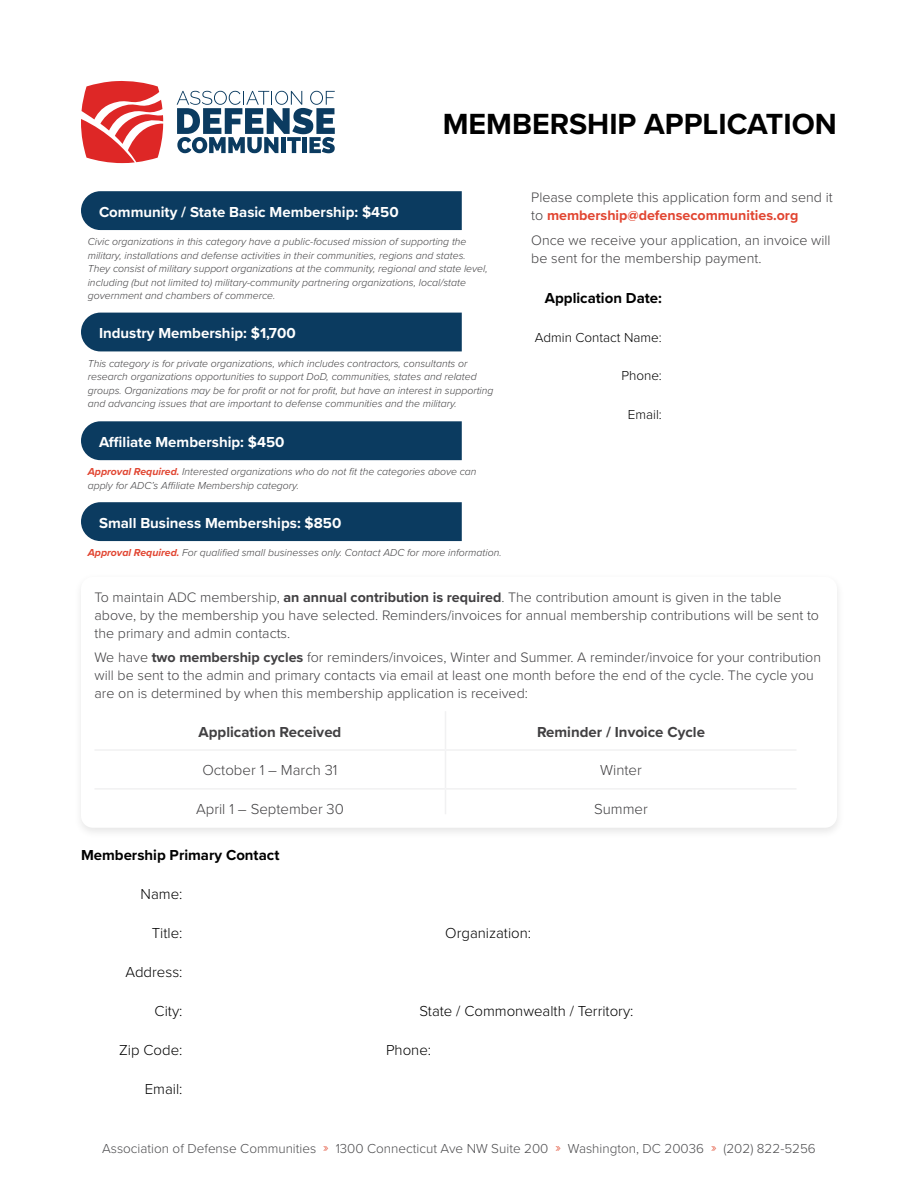
<style>
.page{position:relative;width:918px;height:1188px;background:#fff}
.page>*{position:absolute;margin:0;border:0;box-sizing:border-box;transform-origin:0 0}
.t1{font:700 30.15px "Proxima Nova";color:#000}
.t2{font:700 15px "Proxima Nova";color:#fff}
.t3{font:300 15px "Proxima Nova";color:#000}
.t4{font:300 15px "Proxima Nova";color:#414042}
.t5{font:700 15px "Proxima Nova";color:#414042}
.t6{font:700 15px "Proxima Nova";color:#000}
.t7{font:300 14.25px/18px "Proxima Nova";color:#414042}
.t8{font:300 13.5px "Proxima Nova";color:#4d4d4f}
.t9{font:300 13.5px "Proxima Nova";color:#000}
.t10{font:italic 300 10.5px/13.5px "Proxima Nova";color:#414042}
.s1{font-weight:700;color:#e14531}
.s2{font-weight:700}
.s3{color:#e25138}
</style>
<div class="page">
<div style="left:73px;top:572px;width:772px;height:267px;background:#000;opacity:.1"></div>
<div style="left:81px;top:577px;width:756px;height:251px;background:#fff;border-radius:12px"></div>
<hr style="left:445px;top:751px;width:1px;height:37px;background:#f1f1f2">
<hr style="left:94px;top:788px;width:352px;height:2px;background:#f1f1f2">
<hr style="left:446px;top:788px;width:350px;height:2px;background:#f1f1f2">
<svg style="left:445px;top:790px;width:1px;height:24px"></svg>
<hr style="left:445px;top:711px;width:1px;height:38px;background:#f1f1f2">
<hr style="left:94px;top:749px;width:352px;height:2px;background:#f1f1f2">
<hr style="left:446px;top:749px;width:350px;height:2px;background:#f1f1f2">
<div style="left:81px;top:191px;width:381px;height:39px;background:#0b3b60"></div>
<div style="left:81px;top:313px;width:381px;height:38px;background:#0b3b60"></div>
<div style="left:81px;top:421px;width:381px;height:39px;background:#0b3b60"></div>
<div style="left:81px;top:502px;width:381px;height:39px;background:#0b3b60"></div>
<svg style="left:81px;top:81px;width:82px;height:82px"></svg>
<svg style="left:177px;top:91px;width:158px;height:62px"></svg>
<h1 class="t1" style="left:443px;top:101px;width:396px">MEMBERSHIP APPLICATION</h1>
<h2 class="t2" style="left:99px;top:200px;width:301px">Community / State Basic Membership: $450</h2>
<p class="t10" style="left:88px;top:234px;width:402px">Civic organizations in this category have a public-focused mission of supporting the military, installations and defense activities in their communities, regions and states.<br>They consist of military support organizations at the community, regional and state level, including (but not limited to) military-community partnering organizations, local/state government and chambers of commerce.</p>
<h2 class="t2" style="left:99px;top:322px;width:198px">Industry Membership: $1,700</h2>
<p class="t10" style="left:88px;top:356px;width:407px">This category is for private organizations, which includes contractors, consultants or research organizations opportunities to support DoD, communities, states and related groups. Organizations may be for profit or not for profit, but have an interest in supporting and advancing issues that are important to defense communities and the military.</p>
<h2 class="t2" style="left:99px;top:430px;width:187px">Affiliate Membership: $450</h2>
<p class="t10" style="left:88px;top:464px;width:390px"><span class="s1">Approval Required.</span> Interested organizations who do not fit the categories above can apply for ADC’s Affiliate Membership category.</p>
<h2 class="t2" style="left:99px;top:511px;width:244px">Small Business Memberships: $850</h2>
<p class="t10" style="left:88px;top:545px;width:415px"><span class="s1">Approval Required.</span> For qualified small businesses only. Contact ADC for more information.</p>
<h3 class="t7" style="left:531px;top:188px;width:303px">Please complete this application form and send it to <span class="s1">membership@defensecommunities.org</span></h3>
<h3 class="t7" style="left:531px;top:231px;width:301px">Once we receive your application, an invoice will be sent for the membership payment.</h3>
<h2 class="t6" style="left:545px;top:287px;width:119px">Application Date:</h2>
<p class="t9" style="left:535px;top:327px;width:129px">Admin Contact Name:</p>
<p class="t9" style="left:621px;top:366px;width:42px">Phone:</p>
<p class="t9" style="left:628px;top:405px;width:36px">Email:</p>
<p class="t7" style="left:94px;top:587px;width:726px">To maintain ADC membership, <span class="s2">an annual contribution is required</span>. The contribution amount is given in the table above, by the membership you have selected. Reminders/invoices for annual membership contributions will be sent to the primary and admin contacts.</p>
<p class="t7" style="left:94px;top:648px;width:728px">We have <span class="s2">two membership cycles</span> for reminders/invoices, Winter and Summer. A reminder/invoice for your contribution will be sent to the admin and primary contacts via email at least one month before the end of the cycle. The cycle you are on is determined by when this membership application is received:</p>
<h2 class="t5" style="left:199px;top:720px;width:144px">Application Received</h2>
<h2 class="t5" style="left:537px;top:720px;width:169px">Reminder / Invoice Cycle</h2>
<h2 class="t4" style="left:202px;top:759px;width:137px">October 1 – March 31</h2>
<h2 class="t4" style="left:600px;top:759px;width:43px">Winter</h2>
<h2 class="t4" style="left:196px;top:798px;width:149px">April 1 – September 30</h2>
<h2 class="t4" style="left:594px;top:798px;width:55px">Summer</h2>
<h2 class="t6" style="left:81px;top:844px;width:200px">Membership Primary Contact</h2>
<h2 class="t3" style="left:141px;top:883px;width:43px">Name:</h2>
<h2 class="t3" style="left:152px;top:922px;width:32px">Title:</h2>
<h2 class="t3" style="left:125px;top:961px;width:59px">Address:</h2>
<h2 class="t3" style="left:155px;top:1000px;width:29px">City:</h2>
<h2 class="t3" style="left:119px;top:1038px;width:65px">Zip Code:</h2>
<h2 class="t3" style="left:145px;top:1077px;width:39px">Email:</h2>
<h2 class="t3" style="left:445px;top:922px;width:88px">Organization:</h2>
<h2 class="t3" style="left:419px;top:1000px;width:216px">State / Commonwealth / Territory:</h2>
<h2 class="t3" style="left:386px;top:1038px;width:47px">Phone:</h2>
<p class="t8" style="left:102px;top:1138px;width:715px">Association of Defense Communities <span class="s3">»</span> 1300 Connecticut Ave NW Suite 200 <span class="s3">»</span> Washington, DC 20036 <span class="s3">»</span> (202) 822-5256</p>
</div>
